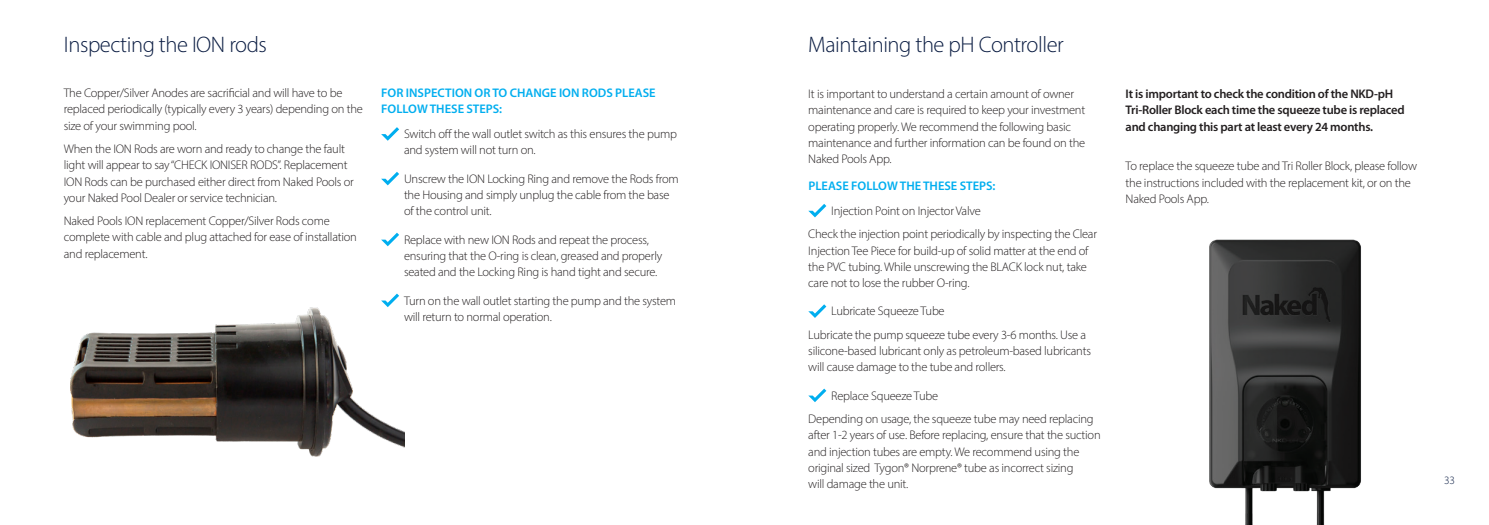
<style>
.page{position:relative;width:1489px;height:525px;background:#fff}
.page>*{position:absolute;margin:0;border:0;box-sizing:border-box;transform-origin:0 0}
.Heading{font:300 22.5px "Myriad Pro";letter-spacing:-.02em;color:#0a1c42}
.Body{font:300 12.5px/16.2px "Myriad Pro";letter-spacing:-.02em;color:#231f20}
.Body-2{font:600 12.5px/16.2px "Myriad Pro";letter-spacing:-.02em;color:#231f20}
.Blue_Subtitle{font:600 12.5px/16.2px "Myriad Pro";color:#00aeef}
.t1{font:300 11.25px "Myriad Pro";color:#0a1c42}
</style>
<div class="page">
<svg style="left:381px;top:127px;width:18px;height:14px"></svg>
<svg style="left:381px;top:172px;width:18px;height:13px"></svg>
<svg style="left:381px;top:232px;width:18px;height:14px"></svg>
<svg style="left:808px;top:204px;width:18px;height:13px"></svg>
<svg style="left:808px;top:304px;width:18px;height:14px"></svg>
<svg style="left:808px;top:388px;width:18px;height:14px"></svg>
<img style="left:1209px;top:239px;width:152px;height:285px">
<img style="left:70px;top:293px;width:334px;height:164px">
<p class="Heading" style="left:64px;top:31px;width:205px">Inspecting the ION rods</p>
<p class="Heading" style="left:808px;top:31px;width:257px">Maintaining the pH Controller</p>
<p class="Body" style="left:64px;top:85px;width:300px">The Copper/Silver Anodes are sacrificial and will have to be replaced periodically (typically every 3 years) depending on the size of your swimming pool.</p>
<p class="Body" style="left:64px;top:140px;width:291px">When the ION Rods are worn and ready to change the fault light will appear to say “CHECK IONISER RODS”. Replacement ION Rods can be purchased either direct from Naked Pools or your Naked Pool Dealer or service technician.</p>
<p class="Body" style="left:64px;top:213px;width:294px">Naked Pools ION replacement Copper/Silver Rods come complete with cable and plug attached for ease of installation and replacement.</p>
<p class="Blue_Subtitle" style="left:381px;top:85px;width:276px">FOR INSPECTION OR TO CHANGE ION RODS PLEASE<br>FOLLOW THESE STEPS:</p>
<p class="Body" style="left:404px;top:126px;width:274px">Switch off the wall outlet switch as this ensures the pump and system will not turn on.</p>
<p class="Body" style="left:404px;top:170px;width:276px">Unscrew the ION Locking Ring and remove the Rods from the Housing and simply unplug the cable from the base of the control unit.</p>
<p class="Body" style="left:404px;top:231px;width:260px">Replace with new ION Rods and repeat the process, ensuring that the O-ring is clean, greased and properly seated and the Locking Ring is hand tight and secure.</p>
<p class="Body" style="left:404px;top:292px;width:273px">Turn on the wall outlet starting the pump and the system will return to normal operation.</p>
<p class="Body" style="left:808px;top:86px;width:278px">It is important to understand a certain amount of owner maintenance and care is required to keep your investment operating properly. We recommend the following basic maintenance and further information can be found on the Naked Pools App.</p>
<p class="Blue_Subtitle" style="left:808px;top:178px;width:188px">PLEASE FOLLOW THE THESE STEPS:</p>
<p class="Body" style="left:831px;top:202px;width:151px">Injection Point on Injector Valve</p>
<p class="Body" style="left:808px;top:226px;width:290px">Check the injection point periodically by inspecting the Clear Injection Tee Piece for build-up of solid matter at the end of the PVC tubing. While unscrewing the BLACK lock nut, take care not to lose the rubber O-ring.</p>
<p class="Body" style="left:831px;top:303px;width:115px">Lubricate Squeeze Tube</p>
<p class="Body" style="left:808px;top:326px;width:284px">Lubricate the pump squeeze tube every 3-6 months. Use a silicone-based lubricant only as petroleum-based lubricants will cause damage to the tube and rollers.</p>
<p class="Body" style="left:831px;top:387px;width:108px">Replace Squeeze Tube</p>
<p class="Body" style="left:808px;top:410px;width:294px">Depending on usage, the squeeze tube may need replacing after 1-2 years of use. Before replacing, ensure that the suction and injection tubes are empty. We recommend using the original sized Tygon® Norprene® tube as incorrect sizing<br>will damage the unit.</p>
<p class="Body-2" style="left:1125px;top:86px;width:280px">It is important to check the condition of the NKD-pH<br>Tri-Roller Block each time the squeeze tube is replaced and changing this part at least every 24 months.</p>
<p class="Body" style="left:1125px;top:158px;width:293px">To replace the squeeze tube and Tri Roller Block, please follow the instructions included with the replacement kit, or on the<br>Naked Pools App.</p>
<p class="t1" style="left:1444px;top:473px;width:12px">33</p>
</div>
